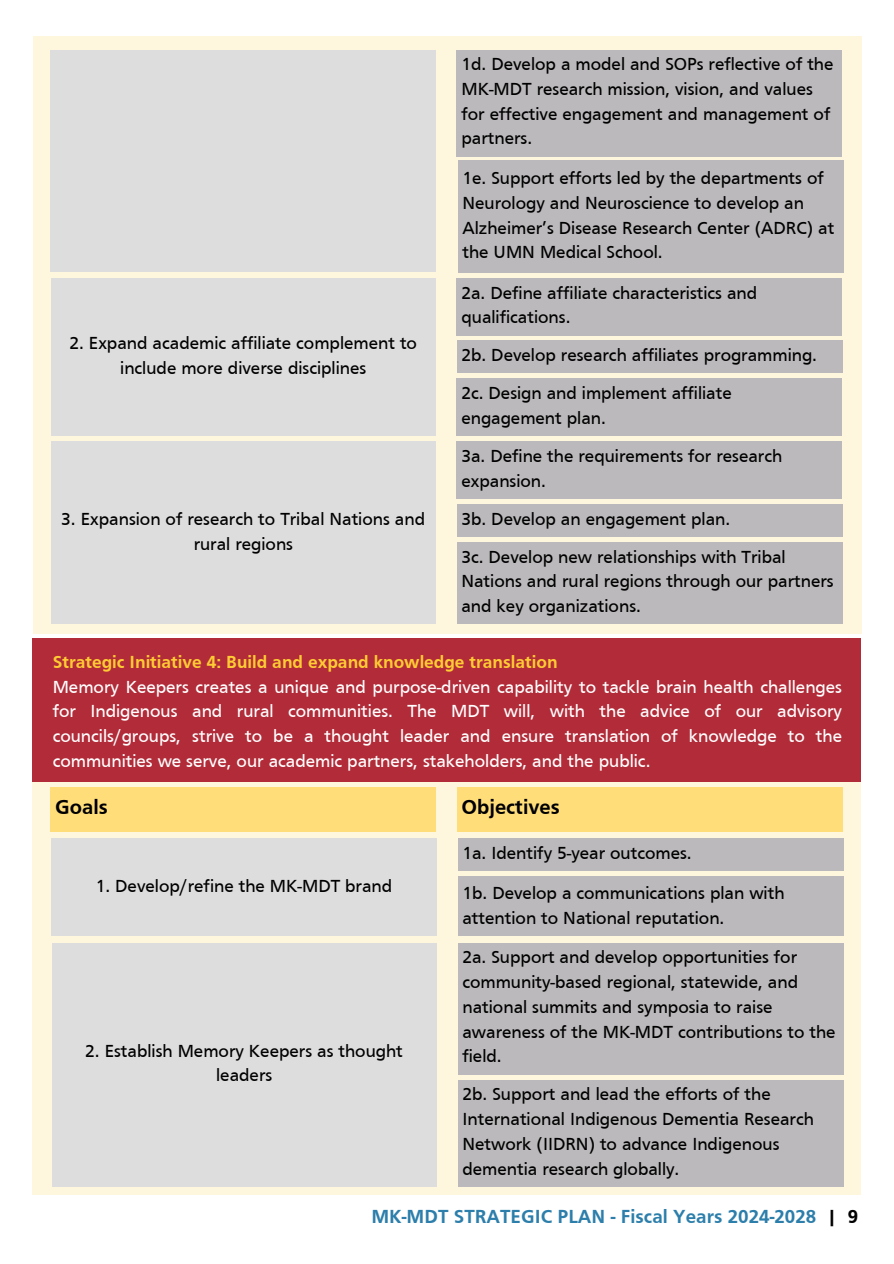
<style>
.page{position:relative;width:894px;height:1264px;background:#fff}
.page>*{position:absolute;margin:0;border:0;box-sizing:border-box;transform-origin:0 0}
.t1{font:700 21px "Frutiger";color:#000}
.t2{font:700 19.5px "Frutiger";color:#2c7eab}
.t3{font:700 19.5px "Frutiger";color:#000}
.t4{font:18px/24.8px "Frutiger";color:#000}
.t5{font:18px/24.8px "Frutiger";color:#fff;text-align:justify}
.t6{font:700 18px "Frutiger";color:#fc3}
.s1{color:#000}
</style>
<div class="page">
<div style="left:32px;top:771px;width:828px;height:423px;background:#fff6de"></div>
<div style="left:52px;top:838px;width:384px;height:98px;background:#ddd"></div>
<div style="left:33px;top:638px;width:827px;height:144px;background:#b22b38"></div>
<div style="left:458px;top:838px;width:384px;height:32px;background:#bbb9bb"></div>
<div style="left:458px;top:876px;width:384px;height:60px;background:#bbb9bb"></div>
<div style="left:458px;top:943px;width:384px;height:131px;background:#bbb9bb"></div>
<div style="left:458px;top:1080px;width:384px;height:106px;background:#bbb9bb"></div>
<svg style="left:33px;top:36px;width:828px;height:597px;background:#faf2dc"></svg>
<div style="left:457px;top:50px;width:384px;height:106px;background:#bbb9bb"></div>
<div style="left:458px;top:160px;width:384px;height:113px;background:#bbb9bb"></div>
<div style="left:51px;top:50px;width:384px;height:221px;background:#ddd"></div>
<div style="left:457px;top:278px;width:384px;height:57px;background:#bbb9bb"></div>
<div style="left:457px;top:341px;width:384px;height:32px;background:#bbb9bb"></div>
<div style="left:457px;top:379px;width:384px;height:57px;background:#bbb9bb"></div>
<div style="left:51px;top:278px;width:384px;height:158px;background:#ddd"></div>
<div style="left:457px;top:441px;width:384px;height:57px;background:#bbb9bb"></div>
<div style="left:457px;top:504px;width:384px;height:32px;background:#bbb9bb"></div>
<div style="left:457px;top:542px;width:384px;height:82px;background:#bbb9bb"></div>
<div style="left:51px;top:441px;width:384px;height:183px;background:#ddd"></div>
<div style="left:51px;top:787px;width:384px;height:45px;background:#ffde7a"></div>
<div style="left:457px;top:787px;width:384px;height:45px;background:#ffde7a"></div>
<div style="left:52px;top:943px;width:384px;height:243px;background:#ddd"></div>
<h1 class="t4" style="left:69px;top:332px;width:349px;text-align:center">2. Expand academic affiliate complement to include more diverse disciplines</h1>
<p class="t4" style="left:61px;top:508px;width:365px;text-align:center">3. Expansion of research to Tribal Nations and rural regions</p>
<p class="t4" style="left:461px;top:53px;width:373px">1d. Develop a model and SOPs reflective of the MK-MDT research mission, vision, and values for effective engagement and management of partners.</p>
<p class="t4" style="left:462px;top:167px;width:373px">1e. Support efforts led by the departments of Neurology and Neuroscience to develop an Alzheimer’s Disease Research Center (ADRC) at the UMN Medical School.</p>
<p class="t4" style="left:461px;top:282px;width:297px">2a. Define affiliate characteristics and qualifications.</p>
<p class="t4" style="left:461px;top:344px;width:357px">2b. Develop research affiliates programming.</p>
<p class="t4" style="left:461px;top:382px;width:272px">2c. Design and implement affiliate engagement plan.</p>
<p class="t4" style="left:461px;top:445px;width:322px">3a. Define the requirements for research expansion.</p>
<p class="t4" style="left:461px;top:507px;width:270px">3b. Develop an engagement plan.</p>
<h1 class="t4" style="left:461px;top:545px;width:374px">3c. Develop new relationships with Tribal<br>Nations and rural regions through our partners and key organizations.</h1>
<p class="t6" style="left:53px;top:655px;width:506px">Strategic Initiative 4: Build and expand knowledge translation</p>
<p class="t5" style="left:53px;top:675px;width:790px">Memory Keepers creates a unique and purpose-driven capability to tackle brain health challenges for Indigenous and rural communities. The MDT will, with the advice of our advisory councils/groups, strive to be a thought leader and ensure translation of knowledge to the communities we serve, our academic partners, stakeholders, and the public.</p>
<p class="t1" style="left:55px;top:798px;width:54px">Goals</p>
<h1 class="t1" style="left:461px;top:798px;width:100px">Objectives</h1>
<p class="t4" style="left:96px;top:875px;width:298px">1. Develop/refine the MK-MDT brand</p>
<p class="t4" style="left:85px;top:1039px;width:319px;text-align:center">2. Establish Memory Keepers as thought leaders</p>
<p class="t4" style="left:462px;top:841px;width:231px">1a. Identify 5-year outcomes.</p>
<p class="t4" style="left:462px;top:882px;width:323px">1b. Develop a communications plan with attention to National reputation.</p>
<p class="t4" style="left:462px;top:946px;width:374px">2a. Support and develop opportunities for community-based regional, statewide, and national summits and symposia to raise awareness of the MK-MDT contributions to the field.</p>
<p class="t4" style="left:462px;top:1083px;width:353px">2b. Support and lead the efforts of the International Indigenous Dementia Research Network (IIDRN) to advance Indigenous dementia research globally.</p>
<p class="t2" style="left:371px;top:1208px;width:467px">MK-MDT STRATEGIC PLAN - Fiscal Years 2024-2028 <span class="s1">|</span></p>
<p class="t3" style="left:847px;top:1208px;width:12px">9</p>
</div>
